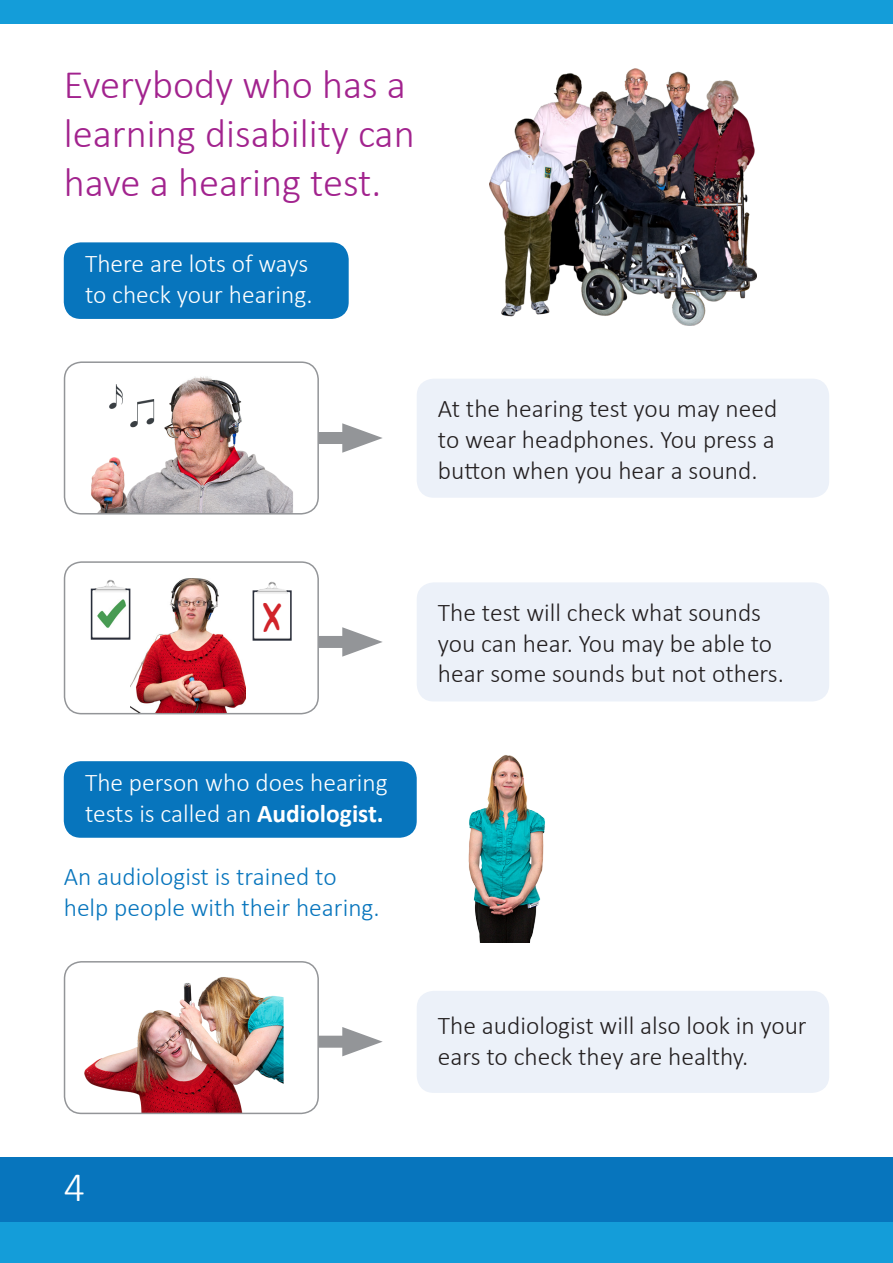
<style>
.page{position:relative;width:893px;height:1263px;background:#fff}
.page>*{position:absolute;margin:0;border:0;box-sizing:border-box;transform-origin:0 0}
.t1{font:300 42px "Calibri";color:#fff}
.t2{font:300 40.5px "Calibri";color:#a2238e}
.t3{font:35.1px "ACME Explosive";color:#d1232a}
.t4{font:300 25.5px "Calibri";color:#231f20}
.t5{font:300 25.5px "Calibri";color:#fff}
.t6{font:300 25.5px "Calibri";color:#0775bd}
.s1{font-weight:700}
</style>
<div class="page">
<div style="left:293px;top:432px;width:66px;height:12px;background:#939598"></div>
<svg style="left:342px;top:423px;width:41px;height:30px"></svg>
<div style="left:64px;top:242px;width:285px;height:77px;background:#0775bd;border-radius:17px"></div>
<div style="left:0;top:1157px;width:893px;height:65px;background:#0775bd"></div>
<div style="left:0;top:0;width:893px;height:23px;background:#149dd9"></div>
<div style="left:0;top:1222px;width:893px;height:41px;background:#149dd9"></div>
<div style="left:417px;top:991px;width:412px;height:102px;background:#ecf1f9;border-radius:17px"></div>
<div style="left:293px;top:636px;width:66px;height:12px;background:#939598"></div>
<svg style="left:342px;top:627px;width:41px;height:30px"></svg>
<div style="left:293px;top:1036px;width:66px;height:12px;background:#939598"></div>
<svg style="left:342px;top:1027px;width:41px;height:29px"></svg>
<div style="left:65px;top:562px;width:253px;height:152px;background:#fff;border-radius:17px"></div>
<img style="left:131px;top:579px;width:115px;height:132px">
<div style="left:64px;top:561px;width:255px;height:153px;border:2px solid #939598;border-radius:17px"></div>
<div style="left:65px;top:362px;width:253px;height:152px;background:#fff;border-radius:17px"></div>
<img style="left:91px;top:376px;width:202px;height:135px">
<div style="left:64px;top:361px;width:255px;height:153px;border:2px solid #939598;border-radius:17px"></div>
<div style="left:65px;top:962px;width:253px;height:151px;background:#fff;border-radius:17px"></div>
<img style="left:84px;top:977px;width:200px;height:134px">
<div style="left:64px;top:961px;width:255px;height:153px;border:2px solid #939598;border-radius:17px"></div>
<div style="left:417px;top:379px;width:412px;height:119px;background:#ecf1f9;border-radius:17px"></div>
<div style="left:417px;top:582px;width:412px;height:119px;background:#ecf1f9;border-radius:17px"></div>
<img style="left:490px;top:68px;width:266px;height:258px">
<div style="left:64px;top:761px;width:353px;height:77px;background:#0775bd;border-radius:17px"></div>
<img style="left:468px;top:755px;width:77px;height:187px">
<img style="left:90px;top:579px;width:51px;height:61px">
<img style="left:242px;top:581px;width:50px;height:60px">
<div style="left:257px;top:599px;width:30px;height:32px;background:#fff"></div>
<p class="t2" style="left:64px;top:60px;width:344px">Everybody who has a</p>
<p class="t2" style="left:64px;top:108px;width:352px">learning disability can</p>
<p class="t2" style="left:64px;top:157px;width:319px">have a hearing test.</p>
<p class="t5" style="left:85px;top:248px;width:225px">There are lots of ways</p>
<p class="t5" style="left:85px;top:279px;width:229px">to check your hearing.</p>
<p class="t4" style="left:438px;top:393px;width:341px">At the hearing test you may need</p>
<p class="t4" style="left:438px;top:424px;width:338px">to wear headphones. You press a</p>
<p class="t4" style="left:438px;top:454px;width:321px">button when you hear a sound.</p>
<p class="t3" style="left:262px;top:605px;width:20px">X</p>
<p class="t5" style="left:85px;top:767px;width:304px">The person who does hearing</p>
<p class="t5" style="left:85px;top:797px;width:300px">tests is called an <span class="s1">Audiologist.</span></p>
<p class="t6" style="left:64px;top:861px;width:274px">An audiologist is trained to</p>
<p class="t6" style="left:64px;top:891px;width:317px">help people with their hearing.</p>
<p class="t1" style="left:64px;top:1161px;width:23px">4</p>
<p class="t4" style="left:438px;top:597px;width:325px">The test will check what sounds</p>
<p class="t4" style="left:438px;top:627px;width:336px">you can hear. You may be able to</p>
<p class="t4" style="left:438px;top:658px;width:347px">hear some sounds but not others.</p>
<p class="t4" style="left:438px;top:1010px;width:370px">The audiologist will also look in your</p>
<p class="t4" style="left:438px;top:1040px;width:312px">ears to check they are healthy.</p>
</div>
